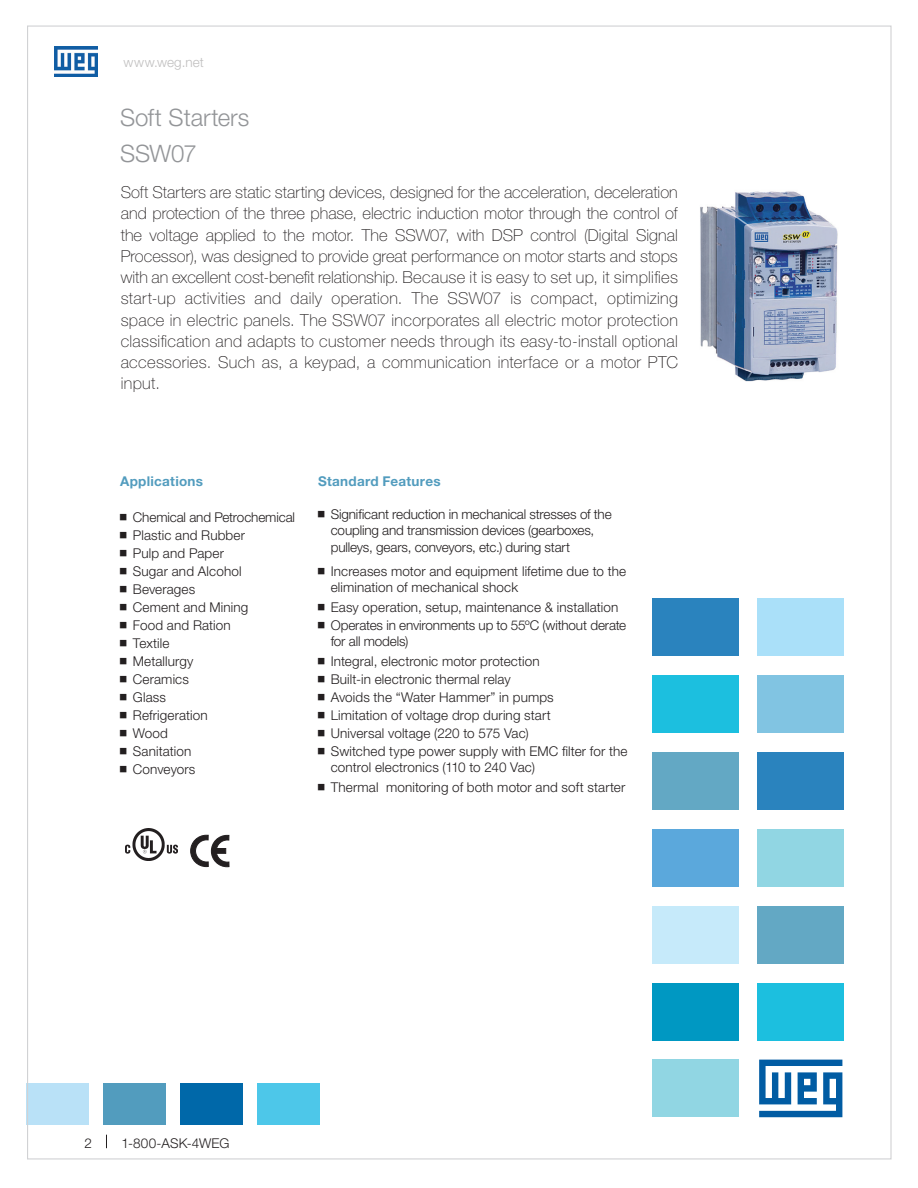
<style>
.page{position:relative;width:918px;height:1188px;background:#fff}
.page>*{position:absolute;margin:0;border:0;box-sizing:border-box;transform-origin:0 0}
.t1{font:300 24px/36px "Helvetica Neue LT Pro";letter-spacing:-.005em;color:#939598}
.t2{font:100 16.5px/21.3px "Helvetica Neue LT Pro";letter-spacing:.02em;color:#231f20;text-align:justify}
.t3{font:300 13.5px/18px "Helvetica Neue LT Pro";letter-spacing:.01em;color:#231f20}
.t4{font:300 13.5px/16.5px "Helvetica Neue LT Pro";letter-spacing:-.01em;color:#231f20}
.t5{font:700 13.5px "Helvetica Neue LT Pro";letter-spacing:.02em;color:#529cbe}
.t6{font:300 13.5px "Helvetica Neue LT Pro";letter-spacing:.015em;color:#c0bfbf}
</style>
<div class="page">
<img style="left:55px;top:46px;width:42px;height:30px">
<svg style="left:106px;top:1135px;width:1px;height:13px"></svg>
<div style="left:26px;top:1083px;width:63px;height:42px;background:#b9e1f7"></div>
<div style="left:103px;top:1083px;width:63px;height:42px;background:#529cbe"></div>
<div style="left:180px;top:1083px;width:63px;height:42px;background:#0068a9"></div>
<div style="left:257px;top:1083px;width:63px;height:42px;background:#4dc7e9"></div>
<img style="left:700px;top:191px;width:138px;height:191px">
<svg style="left:191px;top:835px;width:38px;height:32px"></svg>
<div style="left:215px;top:848px;width:11px;height:5px;background:#231f20"></div>
<img style="left:125px;top:829px;width:52px;height:32px">
<div style="left:652px;top:675px;width:86px;height:58px;background:#1cbfdf"></div>
<div style="left:652px;top:752px;width:86px;height:58px;background:#63a8c4"></div>
<div style="left:758px;top:675px;width:86px;height:58px;background:#81c4e2"></div>
<div style="left:758px;top:752px;width:86px;height:58px;background:#2a83be"></div>
<div style="left:652px;top:829px;width:86px;height:58px;background:#5ba8dc"></div>
<div style="left:758px;top:829px;width:86px;height:58px;background:#91d6e3"></div>
<div style="left:652px;top:906px;width:86px;height:58px;background:#c6eafa"></div>
<div style="left:758px;top:906px;width:86px;height:58px;background:#63a8c4"></div>
<div style="left:652px;top:983px;width:86px;height:57px;background:#0098c2"></div>
<div style="left:758px;top:983px;width:86px;height:57px;background:#1cbfdf"></div>
<div style="left:652px;top:1060px;width:86px;height:57px;background:#91d6e3"></div>
<svg style="left:759px;top:1060px;width:83px;height:57px"></svg>
<div style="left:652px;top:598px;width:86px;height:58px;background:#2a83be"></div>
<div style="left:758px;top:598px;width:86px;height:58px;background:#aae0f9"></div>
<p class="t6" style="left:124px;top:54px;width:82px">www.weg.net</p>
<h1 class="t1" style="left:120px;top:99px;width:131px">Soft Starters<br>SSW07</h1>
<p class="t2" style="left:121px;top:181px;width:559px">Soft Starters are static starting devices, designed for the acceleration, deceleration and protection of the three phase, electric induction motor through the control of the voltage applied to the motor. The SSW07, with DSP control (Digital Signal Processor), was designed to provide great performance on motor starts and stops with an excellent cost-benefit relationship. Because it is easy to set up, it simplifies start-up activities and daily operation. The SSW07 is compact, optimizing space in electric panels. The SSW07 incorporates all electric motor protection classification and adapts to customer needs through its easy-to-install optional accessories. Such as, a keypad, a communication interface or a motor PTC input.</p>
<p class="t5" style="left:120px;top:473px;width:84px">Applications</p>
<p class="t3" style="left:133px;top:508px;width:164px">Chemical and Petrochemical<br>Plastic and Rubber<br>Pulp and Paper<br>Sugar and Alcohol<br>Beverages<br>Cement and Mining<br>Food and Ration<br>Textile<br>Metallurgy<br>Ceramics<br>Glass<br>Refrigeration<br>Wood<br>Sanitation<br>Conveyors</p>
<p class="t5" style="left:318px;top:473px;width:124px">Standard Features</p>
<p class="t4" style="left:331px;top:506px;width:283px">Significant reduction in mechanical stresses of the coupling and transmission devices (gearboxes, pulleys, gears, conveyors, etc.) during start</p>
<p class="t3" style="left:331px;top:563px;width:297px;line-height:16.5px">Increases motor and equipment lifetime due to the elimination of mechanical shock</p>
<p class="t3" style="left:331px;top:598px;width:297px">Easy operation, setup, maintenance &amp; installation<br>Operates in environments up to 55ºC (without derate</p>
<p class="t3" style="left:331px;top:632px;width:210px;line-height:19.5px">for all models)<br>Integral, electronic motor protection</p>
<p class="t3" style="left:331px;top:670px;width:298px">Built-in electronic thermal relay<br>Avoids the “Water Hammer” in pumps<br>Limitation of voltage drop during start<br>Universal voltage (220 to 575 Vac)<br>Switched type power supply with EMC filter for the</p>
<p class="t3" style="left:331px;top:758px;width:296px;line-height:19.5px">control electronics (110 to 240 Vac)<br>Thermal monitoring of both motor and soft starter</p>
<p class="t3" style="left:85px;top:1133px;width:9px">2</p>
<p class="t3" style="left:121px;top:1133px;width:110px">1-800-ASK-4WEG</p>
</div>
